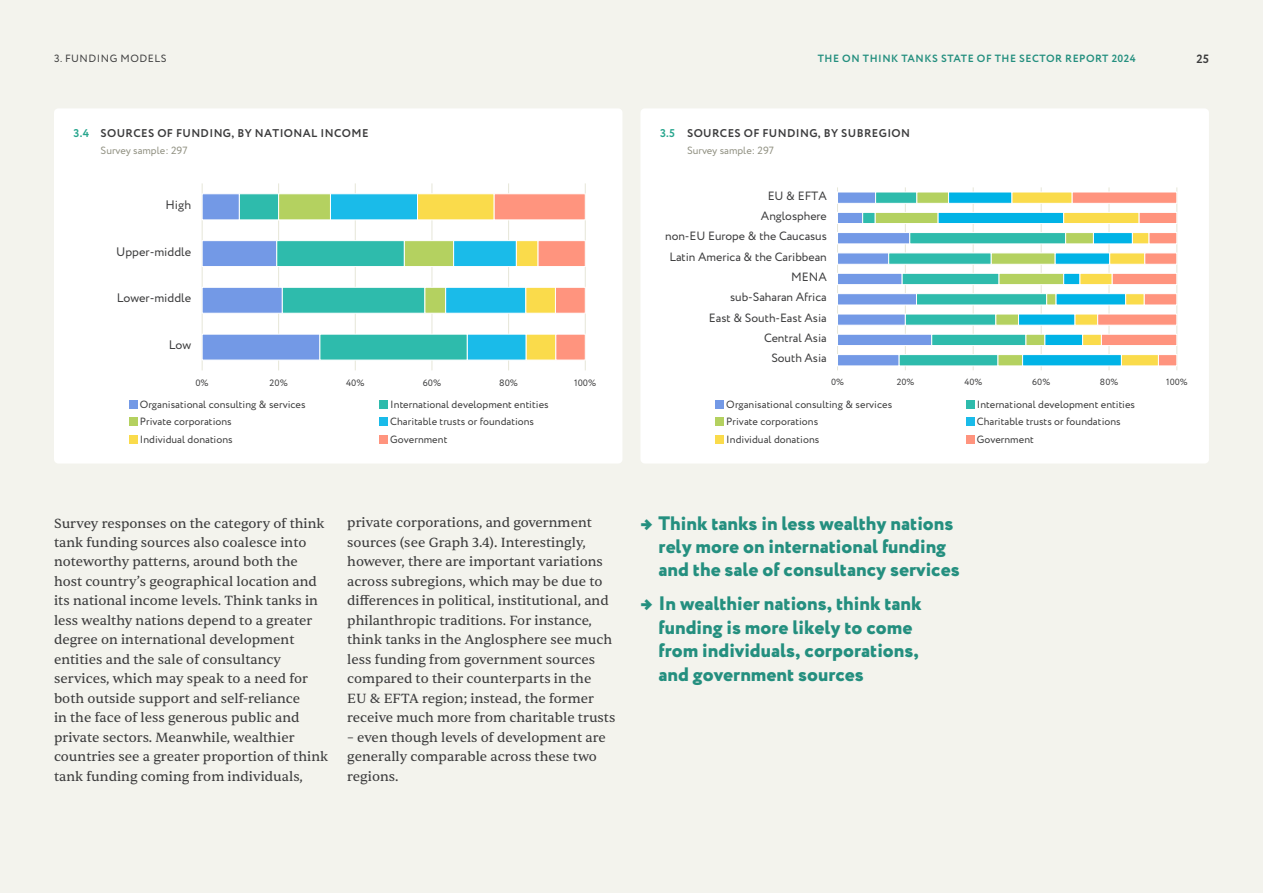
<style>
.page{position:relative;width:1263px;height:893px;background:#f3f3ed}
.page>*{position:absolute;margin:0;border:0;box-sizing:border-box;transform-origin:0 0}
.t1{font:800 19.5px/23.4px "Circe";color:#248f7f}
.t2{font:13.5px/19.5px "Sentient";color:#3c3c3d}
.t3{font:12.3px "Circe";color:#3c3c3d}
.t4{font:12px "Circe";color:#3c3c3d}
.t5{font:700 12px "Circe";color:#3c3c3d}
.t6{font:700 11.25px "Circe";letter-spacing:.035em;color:#3c3c3d}
.t7{font:10.5px "Circe";letter-spacing:.005em;color:#3d3d3d}
.t8{font:700 10.5px "Circe";letter-spacing:.05em;color:#248f7f}
.t9{font:10.5px "Circe";color:#919182}
.t10{font:10.5px "Circe";color:#3c3c3d}
.t11{font:9.3px "Circe";color:#3c3c3d}
.t12{font:9px "Circe";color:#3c3c3d}
.s1{color:#26a58d}
</style>
<div class="page">
<div style="left:640px;top:108px;width:569px;height:355px;background:#fff;border-radius:4px"></div>
<hr style="left:1176px;top:187px;width:1px;height:183px;background:#e6e6d8">
<hr style="left:1109px;top:187px;width:1px;height:183px;background:#e6e6d8">
<hr style="left:1041px;top:187px;width:1px;height:183px;background:#e6e6d8">
<hr style="left:973px;top:187px;width:1px;height:183px;background:#e6e6d8">
<hr style="left:905px;top:187px;width:1px;height:183px;background:#e6e6d8">
<hr style="left:837px;top:187px;width:1px;height:183px;background:#e6e6d8">
<svg style="left:837px;top:191px;width:340px;height:176px"></svg>
<div style="left:716px;top:400px;width:8px;height:9px;background:#7399e6"></div>
<div style="left:966px;top:400px;width:8px;height:9px;background:#2ebbac"></div>
<div style="left:716px;top:418px;width:8px;height:8px;background:#b4d160"></div>
<div style="left:966px;top:418px;width:8px;height:8px;background:#1abbe9"></div>
<div style="left:716px;top:435px;width:8px;height:9px;background:#fadb4b"></div>
<div style="left:966px;top:435px;width:8px;height:9px;background:#ff947e"></div>
<div style="left:54px;top:108px;width:568px;height:355px;background:#fff;border-radius:4px"></div>
<hr style="left:585px;top:183px;width:1px;height:187px;background:#e6e6d8">
<hr style="left:508px;top:183px;width:1px;height:187px;background:#e6e6d8">
<hr style="left:432px;top:183px;width:1px;height:187px;background:#e6e6d8">
<hr style="left:355px;top:183px;width:1px;height:187px;background:#e6e6d8">
<hr style="left:278px;top:183px;width:1px;height:187px;background:#e6e6d8">
<hr style="left:202px;top:183px;width:1px;height:187px;background:#e6e6d8">
<svg style="left:202px;top:193px;width:384px;height:168px"></svg>
<div style="left:129px;top:400px;width:8px;height:9px;background:#7399e6"></div>
<div style="left:380px;top:400px;width:8px;height:9px;background:#2ebbac"></div>
<div style="left:129px;top:418px;width:8px;height:8px;background:#b4d160"></div>
<div style="left:380px;top:418px;width:8px;height:8px;background:#1abbe9"></div>
<div style="left:129px;top:435px;width:8px;height:9px;background:#fadb4b"></div>
<div style="left:380px;top:435px;width:8px;height:9px;background:#ff947e"></div>
<p class="t10" style="left:54px;top:52px;width:26px">3. Funding</p>
<p class="t10" style="left:121px;top:52px;width:9px">models</p>
<p class="t8" style="left:818px;top:51px;width:319px">THE ON THINK TANKS STATE OF THE SECTOR REPORT 2024</p>
<p class="t5" style="left:1196px;top:51px;width:14px">25</p>
<p class="t6" style="left:74px;top:126px;width:296px"><span class="s1">3.4</span> SOURCES OF FUNDING, BY NATIONAL INCOME</p>
<p class="t9" style="left:101px;top:144px;width:88px">Survey sample: 297</p>
<p class="t6" style="left:660px;top:126px;width:252px"><span class="s1">3.5</span> SOURCES OF FUNDING, BY SUBREGION</p>
<p class="t9" style="left:687px;top:144px;width:88px">Survey sample: 297</p>
<p class="t3" style="left:166px;top:197px;width:27px">High</p>
<p class="t4" style="left:768px;top:187px;width:61px">EU &amp; EFTA</p>
<p class="t4" style="left:761px;top:208px;width:67px">Anglosphere</p>
<p class="t4" style="left:665px;top:228px;width:163px">non-EU Europe &amp; the Caucasus</p>
<p class="t3" style="left:116px;top:243px;width:77px">Upper-middle</p>
<p class="t4" style="left:669px;top:248px;width:159px">Latin America &amp; the Caribbean</p>
<p class="t4" style="left:791px;top:269px;width:37px">MENA</p>
<p class="t3" style="left:117px;top:290px;width:76px">Lower-middle</p>
<p class="t4" style="left:730px;top:289px;width:98px">sub-Saharan Africa</p>
<p class="t4" style="left:709px;top:309px;width:119px">East &amp; South-East Asia</p>
<p class="t3" style="left:169px;top:337px;width:24px">Low</p>
<p class="t4" style="left:764px;top:330px;width:64px">Central Asia</p>
<p class="t4" style="left:771px;top:350px;width:57px">South Asia</p>
<p class="t11" style="left:195px;top:377px;width:15px">0%</p>
<p class="t11" style="left:270px;top:377px;width:20px">20%</p>
<p class="t11" style="left:346px;top:377px;width:20px">40%</p>
<p class="t11" style="left:423px;top:377px;width:20px">60%</p>
<p class="t11" style="left:499px;top:377px;width:20px">80%</p>
<p class="t11" style="left:574px;top:377px;width:23px">100%</p>
<p class="t12" style="left:831px;top:376px;width:14px">0%</p>
<p class="t12" style="left:897px;top:376px;width:19px">20%</p>
<p class="t12" style="left:964px;top:376px;width:19px">40%</p>
<p class="t12" style="left:1032px;top:376px;width:19px">60%</p>
<p class="t12" style="left:1100px;top:376px;width:20px">80%</p>
<p class="t12" style="left:1166px;top:376px;width:23px">100%</p>
<p class="t7" style="left:140px;top:397px;width:167px">Organisational consulting &amp; services</p>
<p class="t7" style="left:390px;top:397px;width:160px">International development entities</p>
<p class="t7" style="left:140px;top:415px;width:93px">Private corporations</p>
<p class="t7" style="left:390px;top:415px;width:145px">Charitable trusts or foundations</p>
<p class="t7" style="left:140px;top:432px;width:94px">Individual donations</p>
<p class="t7" style="left:390px;top:432px;width:59px">Government</p>
<p class="t7" style="left:726px;top:397px;width:167px">Organisational consulting &amp; services</p>
<p class="t7" style="left:977px;top:397px;width:160px">International development entities</p>
<p class="t7" style="left:726px;top:415px;width:93px">Private corporations</p>
<p class="t7" style="left:977px;top:415px;width:145px">Charitable trusts or foundations</p>
<p class="t7" style="left:726px;top:432px;width:94px">Individual donations</p>
<p class="t7" style="left:977px;top:432px;width:59px">Government</p>
<p class="t2" style="left:54px;top:513px;width:276px">Survey responses on the category of think tank funding sources also coalesce into noteworthy patterns, around both the host country’s geographical location and its national income levels. Think tanks in less wealthy nations depend to a greater degree on international development entities and the sale of consultancy services, which may speak to a need for both outside support and self-reliance<br>in the face of less generous public and private sectors. Meanwhile, wealthier countries see a greater proportion of think tank funding coming from individuals,</p>
<p class="t2" style="left:347px;top:513px;width:270px">private corporations, and government sources (see Graph 3.4). Interestingly, however, there are important variations across subregions, which may be due to differences in political, institutional, and philanthropic traditions. For instance, think tanks in the Anglosphere see much less funding from government sources compared to their counterparts in the<br>EU &amp; EFTA region; instead, the former receive much more from charitable trusts</p>
<p class="t2" style="left:347px;top:728px;width:260px">– even though levels of development are generally comparable across these two regions.</p>
<h1 class="t1" style="left:658px;top:512px;width:303px;text-indent:-18px">→ Think tanks in less wealthy nations rely more on international funding and the sale of consultancy services</h1>
<h1 class="t1" style="left:658px;top:593px;width:265px;text-indent:-18px">→ In wealthier nations, think tank funding is more likely to come from individuals, corporations, and government sources</h1>
</div>
